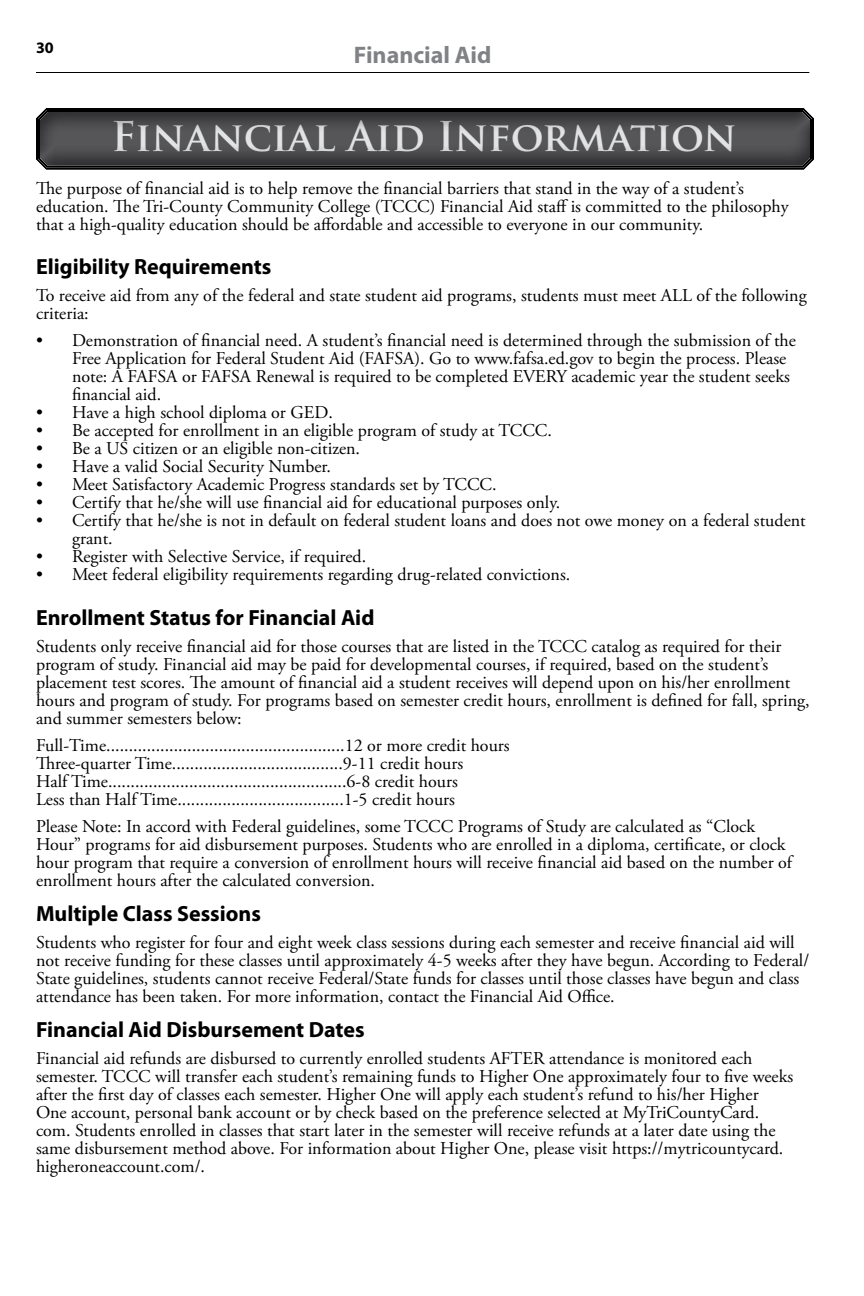
<style>
.page{position:relative;width:864px;height:1296px;background:#fff}
.page>*{position:absolute;margin:0;border:0;box-sizing:border-box;transform-origin:0 0}
.t1{font:700 40px "Trajan Pro";color:#e2e3e4}
.t2{font:700 24px "Myriad Pro";color:#808285}
.t3{font:700 22px "Myriad Pro";color:#000}
.t4{font:18px/18px "Adobe Garamond Pro";color:#000}
.t5{font:700 16px "Myriad Pro";color:#000}
</style>
<div class="page">
<hr style="left:36px;top:72px;width:773px;height:1px;background:#000">
<div style="left:34px;top:106px;width:782px;height:66px;background:#000;opacity:.5"></div>
<p class="t5" style="left:36px;top:37px;width:19px">30</p>
<h2 class="t2" style="left:354px;top:40px;width:139px">Financial Aid</h2>
<h1 class="t1" style="left:111px;top:112px;width:627px">Financial Aid Information</h1>
<p class="t4" style="left:36px;top:180px;width:754px">The purpose of financial aid is to help remove the financial barriers that stand in the way of a student’s education. The Tri-County Community College (TCCC) Financial Aid staff is committed to the philosophy that a high-quality education should be affordable and accessible to everyone in our community.</p>
<p class="t3" style="left:36px;top:252px;width:237px">Eligibility Requirements</p>
<p class="t4" style="left:36px;top:287px;width:772px">To receive aid from any of the federal and state student aid programs, students must meet ALL of the following criteria:</p>
<p class="t4" style="left:72px;top:332px;width:726px;text-indent:-36px">• Demonstration of financial need. A student’s financial need is determined through the submission of the Free Application for Federal Student Aid (FAFSA). Go to www.fafsa.ed.gov to begin the process. Please note: A FAFSA or FAFSA Renewal is required to be completed EVERY academic year the student seeks financial aid.</p>
<p class="t4" style="left:36px;top:404px;width:298px">• Have a high school diploma or GED.</p>
<p class="t4" style="left:36px;top:422px;width:517px">• Be accepted for enrollment in an eligible program of study at TCCC.</p>
<p class="t4" style="left:36px;top:440px;width:326px">• Be a US citizen or an eligible non-citizen.</p>
<p class="t4" style="left:36px;top:458px;width:296px">• Have a valid Social Security Number.</p>
<p class="t4" style="left:36px;top:476px;width:462px">• Meet Satisfactory Academic Progress standards set by TCCC.</p>
<p class="t4" style="left:36px;top:494px;width:526px">• Certify that he/she will use financial aid for educational purposes only.</p>
<p class="t4" style="left:72px;top:512px;width:735px;text-indent:-36px">• Certify that he/she is not in default on federal student loans and does not owe money on a federal student grant.</p>
<p class="t4" style="left:36px;top:548px;width:332px">• Register with Selective Service, if required.</p>
<p class="t4" style="left:36px;top:566px;width:536px">• Meet federal eligibility requirements regarding drug-related convictions.</p>
<p class="t3" style="left:36px;top:603px;width:340px">Enrollment Status for Financial Aid</p>
<p class="t4" style="left:36px;top:638px;width:775px">Students only receive financial aid for those courses that are listed in the TCCC catalog as required for their program of study. Financial aid may be paid for developmental courses, if required, based on the student’s placement test scores. The amount of financial aid a student receives will depend upon on his/her enrollment hours and program of study. For programs based on semester credit hours, enrollment is defined for fall, spring, and summer semesters below:</p>
<p class="t4" style="left:36px;top:737px;width:475px">Full-Time.....................................................12 or more credit hours Three-quarter Time......................................9-11 credit hours<br>Half Time.....................................................6-8 credit hours<br>Less than Half Time.....................................1-5 credit hours</p>
<p class="t4" style="left:36px;top:818px;width:758px">Please Note: In accord with Federal guidelines, some TCCC Programs of Study are calculated as “Clock Hour” programs for aid disbursement purposes. Students who are enrolled in a diploma, certificate, or clock hour program that require a conversion of enrollment hours will receive financial aid based on the number of enrollment hours after the calculated conversion.</p>
<p class="t3" style="left:36px;top:899px;width:226px">Multiple Class Sessions</p>
<p class="t4" style="left:36px;top:934px;width:775px">Students who register for four and eight week class sessions during each semester and receive financial aid will not receive funding for these classes until approximately 4-5 weeks after they have begun. According to Federal/ State guidelines, students cannot receive Federal/State funds for classes until those classes have begun and class attendance has been taken. For more information, contact the Financial Aid Office.</p>
<p class="t3" style="left:36px;top:1016px;width:330px">Financial Aid Disbursement Dates</p>
<p class="t4" style="left:36px;top:1050px;width:759px">Financial aid refunds are disbursed to currently enrolled students AFTER attendance is monitored each semester. TCCC will transfer each student’s remaining funds to Higher One approximately four to five weeks after the first day of classes each semester. Higher One will apply each student’s refund to his/her Higher One account, personal bank account or by check based on the preference selected at MyTriCountyCard. com. Students enrolled in classes that start later in the semester will receive refunds at a later date using the same disbursement method above. For information about Higher One, please visit https://mytricountycard. higheroneaccount.com/.</p>
</div>
